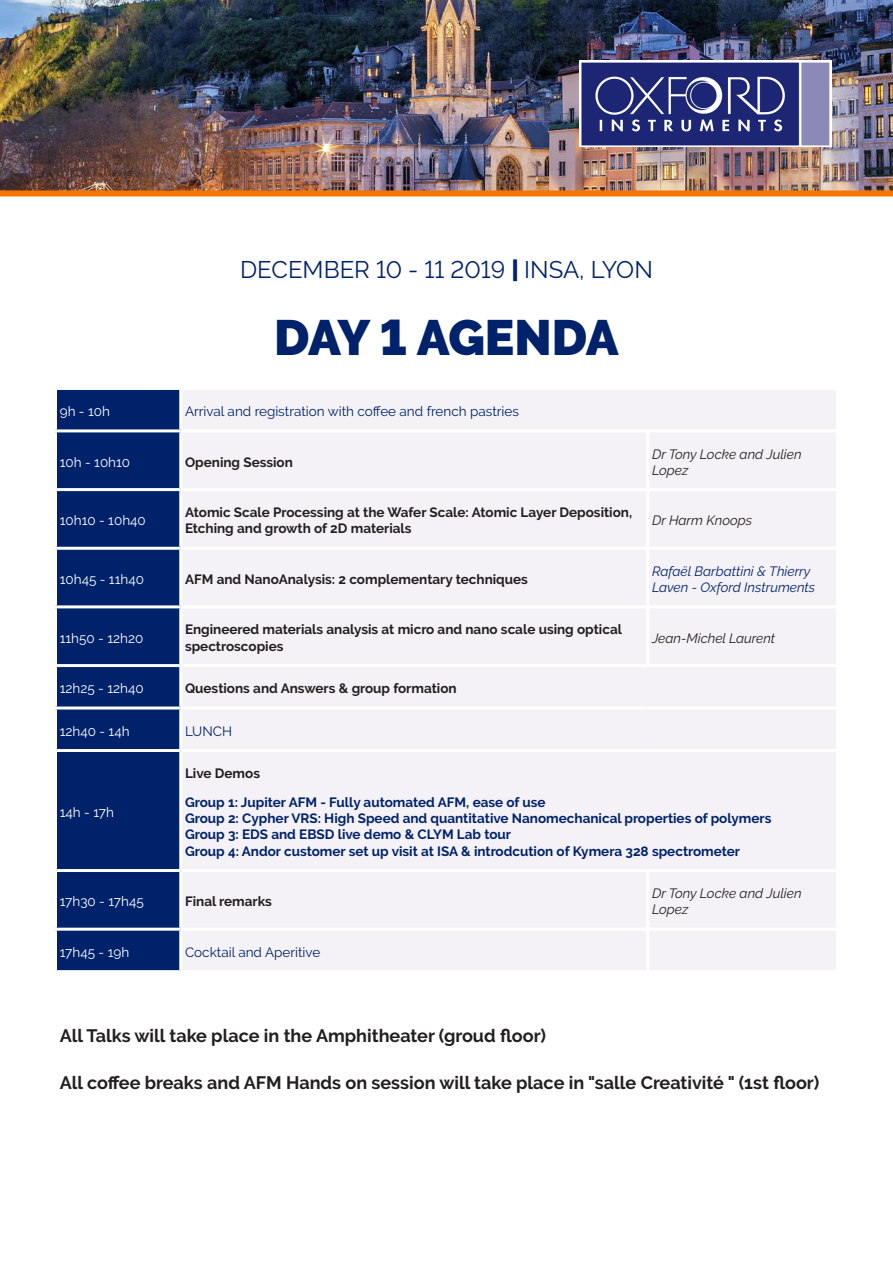
<style>
.page{position:relative;width:893px;height:1263px;background:#fff}
.page>*{position:absolute;margin:0;border:0;box-sizing:border-box;transform-origin:0 0}
.t1{font:900 49.5px "Raleway";letter-spacing:-.03em;color:#00226b}
.t2{font:24px "Raleway";color:#00226b}
.t3{font:700 18px "Raleway";color:#231f20}
.t4{font:700 13.5px/16.2px "Raleway";color:#231f20}
.t5{font:700 13.5px "Raleway";color:#00226b}
.t6{font:13.5px "Raleway";color:#fff}
.t7{font:italic 13.5px/16.2px "Raleway";color:#231f20}
.t8{font:13.5px "Raleway";color:#00226b}
.t9{font:italic 13.5px/16.2px "Raleway";color:#00226b}
.s1{font-weight:900}
</style>
<div class="page">
<img style="left:0;top:0;width:893px;height:190px">
<img style="left:580px;top:60px;width:252px;height:87px">
<div style="left:57px;top:390px;width:122px;height:580px;background:#00226b"></div>
<div style="left:183px;top:390px;width:653px;height:580px;background:#f5f2f7"></div>
<hr style="left:54px;top:429px;width:127px;height:3px;background:#fff">
<hr style="left:181px;top:429px;width:467px;height:3px;background:#fff">
<hr style="left:648px;top:429px;width:191px;height:3px;background:#fff">
<hr style="left:646px;top:432px;width:3px;height:56px;background:#fff">
<hr style="left:54px;top:488px;width:127px;height:3px;background:#fff">
<hr style="left:181px;top:488px;width:467px;height:3px;background:#fff">
<hr style="left:648px;top:488px;width:191px;height:3px;background:#fff">
<hr style="left:646px;top:491px;width:3px;height:56px;background:#fff">
<hr style="left:54px;top:547px;width:127px;height:3px;background:#fff">
<hr style="left:181px;top:547px;width:467px;height:3px;background:#fff">
<hr style="left:648px;top:547px;width:191px;height:3px;background:#fff">
<hr style="left:646px;top:550px;width:3px;height:55px;background:#fff">
<hr style="left:54px;top:605px;width:127px;height:3px;background:#fff">
<hr style="left:181px;top:605px;width:467px;height:3px;background:#fff">
<hr style="left:648px;top:605px;width:191px;height:3px;background:#fff">
<hr style="left:646px;top:608px;width:3px;height:56px;background:#fff">
<hr style="left:54px;top:664px;width:127px;height:3px;background:#fff">
<hr style="left:181px;top:664px;width:467px;height:3px;background:#fff">
<hr style="left:648px;top:664px;width:191px;height:3px;background:#fff">
<hr style="left:54px;top:706px;width:127px;height:3px;background:#fff">
<hr style="left:181px;top:706px;width:467px;height:3px;background:#fff">
<hr style="left:648px;top:706px;width:191px;height:3px;background:#fff">
<hr style="left:54px;top:749px;width:127px;height:3px;background:#fff">
<hr style="left:181px;top:749px;width:467px;height:3px;background:#fff">
<hr style="left:648px;top:749px;width:191px;height:3px;background:#fff">
<hr style="left:54px;top:869px;width:127px;height:3px;background:#fff">
<hr style="left:181px;top:869px;width:467px;height:3px;background:#fff">
<hr style="left:648px;top:869px;width:191px;height:3px;background:#fff">
<hr style="left:646px;top:872px;width:3px;height:56px;background:#fff">
<hr style="left:54px;top:928px;width:127px;height:3px;background:#fff">
<hr style="left:181px;top:928px;width:467px;height:3px;background:#fff">
<hr style="left:648px;top:928px;width:191px;height:3px;background:#fff">
<hr style="left:646px;top:931px;width:3px;height:39px;background:#fff">
<div style="left:0;top:190px;width:893px;height:6px;background:#f47600"></div>
<p class="t2" style="left:240px;top:256px;width:414px">DECEMBER 10 - 11 2019 <span class="s1">|</span> INSA, LYON</p>
<p class="t1" style="left:274px;top:309px;width:346px">DAY 1 AGENDA</p>
<p class="t6" style="left:60px;top:403px;width:52px">9h - 10h</p>
<p class="t8" style="left:185px;top:403px;width:335px">Arrival and registration with coffee and french pastries</p>
<p class="t6" style="left:60px;top:454px;width:72px">10h - 10h10</p>
<p class="t4" style="left:185px;top:454px;width:109px">Opening Session</p>
<p class="t7" style="left:652px;top:446px;width:151px">Dr Tony Locke and Julien<br>Lopez</p>
<p class="t6" style="left:60px;top:513px;width:88px">10h10 - 10h40</p>
<p class="t4" style="left:185px;top:504px;width:449px">Atomic Scale Processing at the Wafer Scale: Atomic Layer Deposition,<br>Etching and growth of 2D materials</p>
<p class="t7" style="left:652px;top:512px;width:102px">Dr Harm Knoops</p>
<p class="t6" style="left:60px;top:571px;width:86px">10h45 - 11h40</p>
<p class="t4" style="left:185px;top:571px;width:344px">AFM and NanoAnalysis: 2 complementary techniques</p>
<p class="t9" style="left:652px;top:563px;width:165px">Rafaël Barbattini &amp; Thierry<br>Laven - Oxford Instruments</p>
<p class="t6" style="left:60px;top:630px;width:85px">11h50 - 12h20</p>
<p class="t4" style="left:185px;top:622px;width:438px">Engineered materials analysis at micro and nano scale using optical spectroscopies</p>
<p class="t7" style="left:652px;top:630px;width:125px">Jean-Michel Laurent</p>
<p class="t6" style="left:60px;top:680px;width:85px">12h25 - 12h40</p>
<p class="t4" style="left:185px;top:680px;width:273px">Questions and Answers &amp; group formation</p>
<p class="t6" style="left:60px;top:723px;width:71px">12h40 - 14h</p>
<p class="t8" style="left:185px;top:723px;width:49px">LUNCH</p>
<p class="t6" style="left:60px;top:804px;width:56px">14h - 17h</p>
<p class="t4" style="left:185px;top:765px;width:77px">Live Demos</p>
<p class="t5" style="left:185px;top:794px;width:362px">Group 1: Jupiter AFM - Fully automated AFM, ease of use</p>
<p class="t5" style="left:185px;top:811px;width:588px">Group 2: Cypher VRS: High Speed and quantitative Nanomechanical properties of polymers</p>
<p class="t5" style="left:185px;top:827px;width:328px">Group 3: EDS and EBSD live demo &amp; CLYM Lab tour</p>
<p class="t5" style="left:185px;top:843px;width:557px">Group 4: Andor customer set up visit at ISA &amp; introdcution of Kymera 328 spectrometer</p>
<p class="t6" style="left:60px;top:893px;width:86px">17h30 - 17h45</p>
<p class="t4" style="left:185px;top:893px;width:88px">Final remarks</p>
<p class="t7" style="left:652px;top:885px;width:151px">Dr Tony Locke and Julien<br>Lopez</p>
<p class="t6" style="left:60px;top:944px;width:71px">17h45 - 19h</p>
<p class="t8" style="left:185px;top:944px;width:137px">Cocktail and Aperitive</p>
<p class="t3" style="left:60px;top:1025px;width:488px">All Talks will take place in the Amphitheater (groud floor)</p>
<p class="t3" style="left:60px;top:1072px;width:761px">All coffee breaks and AFM Hands on session will take place in "salle Creativité " (1st floor)</p>
</div>
